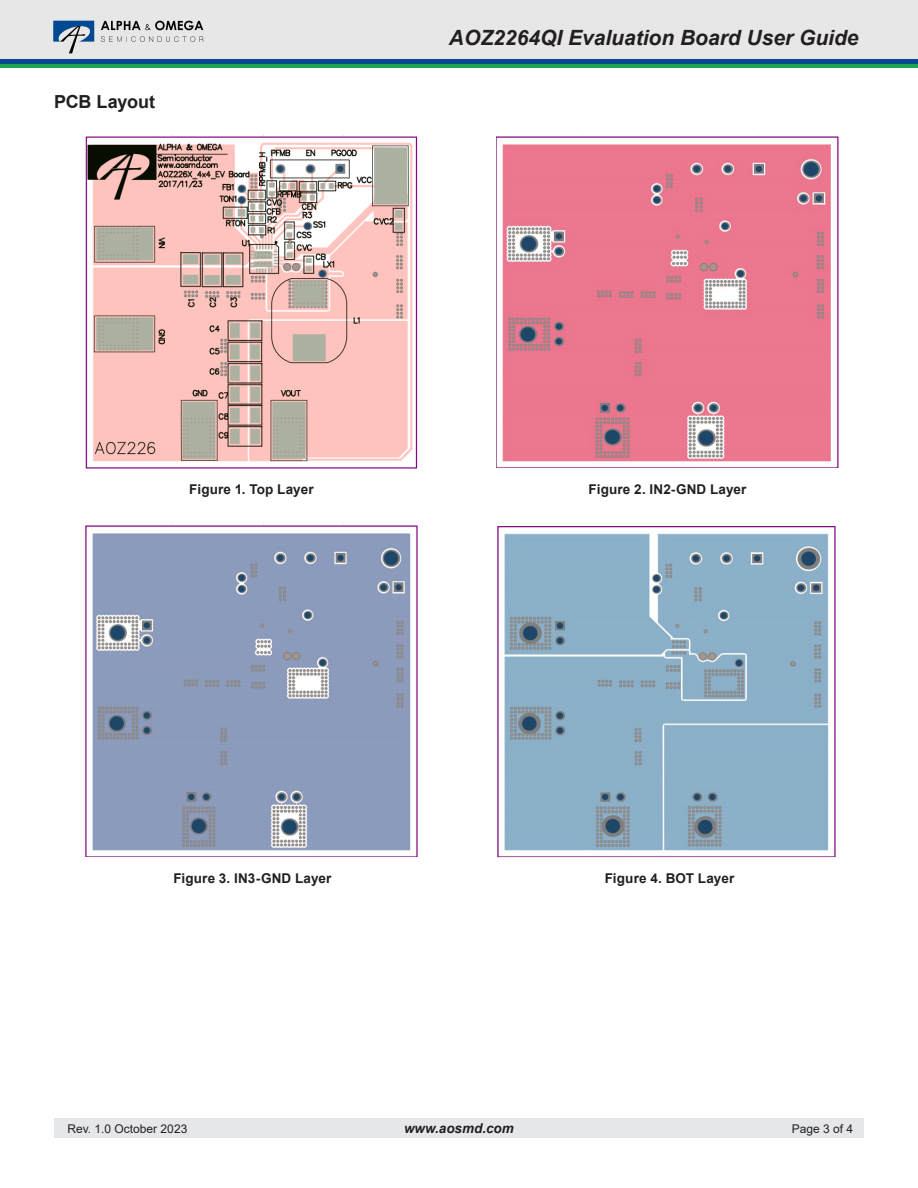
<style>
.page{position:relative;width:918px;height:1188px;background:#fff}
.page>*{position:absolute;margin:0;border:0;box-sizing:border-box;transform-origin:0 0}
.t1{font:italic 700 21px "Arial";color:#231f20}
.Heading{font:700 18px "Arial";letter-spacing:-.01em;color:#231f20}
.Figure_Caption_NO_list{font:700 13.5px "Arial";letter-spacing:.01em;color:#231f20}
.t2{font:italic 700 13.5px "Arial";color:#231f20}
.t3{font:12px "Arial";color:#231f20}
</style>
<div class="page">
<div style="left:54px;top:1119px;width:810px;height:19px;background:#e6e7e9"></div>
<div style="left:0;top:0;width:918px;height:61px;background:#e7e7e7"></div>
<svg style="left:101px;top:21px;width:102px;height:9px"></svg>
<svg style="left:53px;top:21px;width:41px;height:32px"></svg>
<svg style="left:101px;top:36px;width:102px;height:6px"></svg>
<div style="left:0;top:59px;width:918px;height:5px;background:#014990"></div>
<hr style="left:0;top:64px;width:918px;height:4px;background:#1da252">
<img style="left:496px;top:137px;width:343px;height:330px">
<img style="left:85px;top:136px;width:332px;height:332px">
<img style="left:498px;top:525px;width:337px;height:333px">
<img style="left:85px;top:526px;width:332px;height:331px">
<p class="Heading" style="left:54px;top:89px;width:103px">PCB Layout</p>
<h1 class="t1" style="left:449px;top:23px;width:411px">AOZ2264QI Evaluation Board User Guide</h1>
<p class="Figure_Caption_NO_list" style="left:189px;top:480px;width:126px">Figure 1. Top Layer</p>
<p class="Figure_Caption_NO_list" style="left:589px;top:480px;width:159px">Figure 2. IN2-GND Layer</p>
<p class="Figure_Caption_NO_list" style="left:173px;top:869px;width:160px">Figure 3. IN3-GND Layer</p>
<p class="Figure_Caption_NO_list" style="left:605px;top:869px;width:131px">Figure 4. BOT Layer</p>
<p class="t3" style="left:68px;top:1121px;width:121px">Rev. 1.0 October 2023</p>
<p class="t2" style="left:404px;top:1120px;width:111px">www.aosmd.com</p>
<p class="t3" style="left:792px;top:1121px;width:63px">Page 3 of 4</p>
</div>
